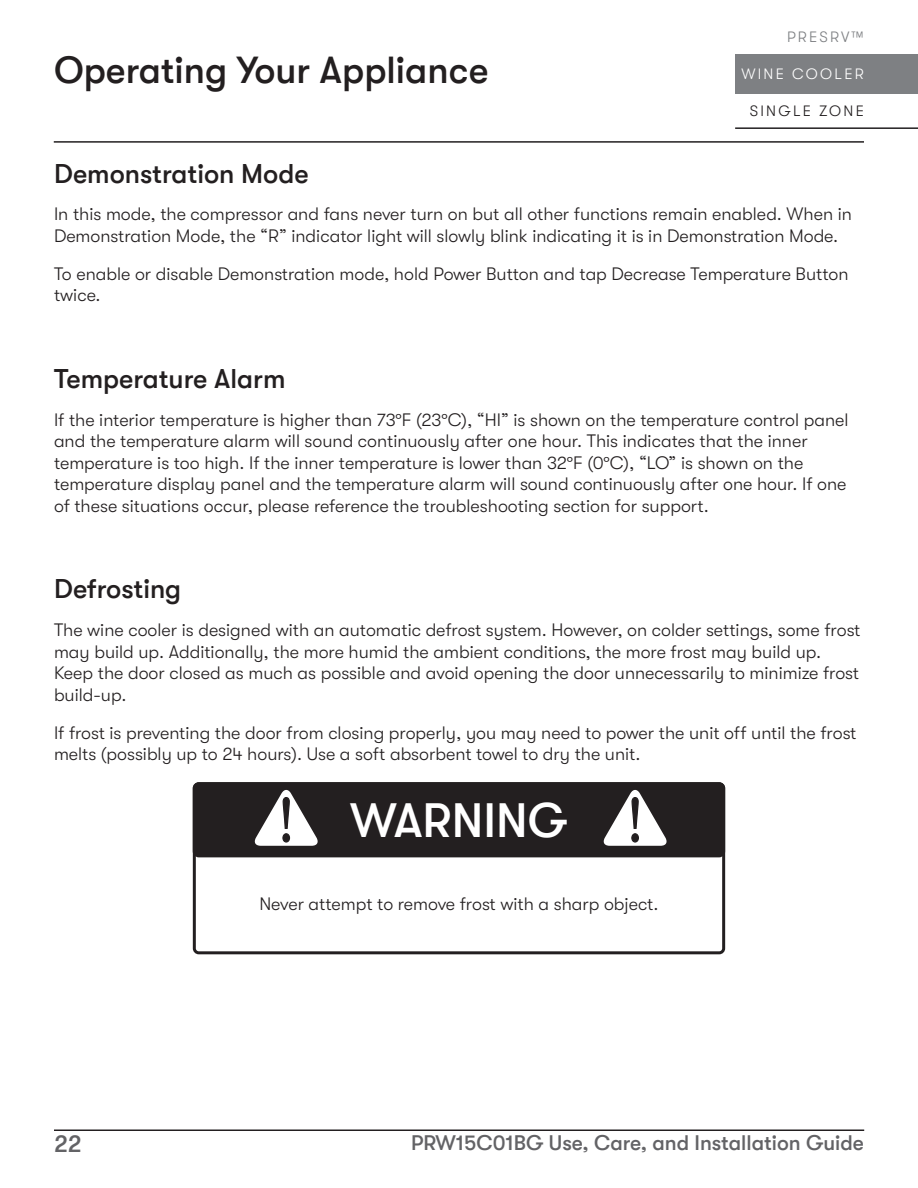
<style>
.page{position:relative;width:918px;height:1188px;background:#fff}
.page>*{position:absolute;margin:0;border:0;box-sizing:border-box;transform-origin:0 0}
.t1{font:500 48px "GT Walsheim";color:#fff}
.t2{font:500 37.5px "GT Walsheim";color:#231f20}
.t3{font:500 27px "GT Walsheim";color:#231f20}
.t4{font:500 24px "GT Walsheim";color:#636366}
.t5{font:500 21px "GT Walsheim";color:#636366}
.t6{font:300 18px/21.6px "GT Walsheim";color:#231f20}
.t7{font:300 15px "GT Walsheim";letter-spacing:.15em;color:#fff}
.t8{font:300 15px "GT Walsheim";letter-spacing:.15em;color:#231f20}
.t9{font:300 15px "GT Walsheim";letter-spacing:.15em;color:#7e8083}
</style>
<div class="page">
<hr style="left:54px;top:141px;width:810px;height:2px;background:#231f20">
<hr style="left:54px;top:1130px;width:810px;height:1px;background:#231f20">
<div style="left:735px;top:54px;width:183px;height:40px;background:#7e8083"></div>
<hr style="left:735px;top:127px;width:183px;height:2px;background:#231f20">
<div style="left:193px;top:782px;width:532px;height:75px;background:#231f20;border-radius:6px"></div>
<svg style="left:254px;top:789px;width:64px;height:57px"></svg>
<svg style="left:603px;top:789px;width:64px;height:57px"></svg>
<div style="left:193px;top:782px;width:532px;height:172px;border:3px solid #231f20;border-radius:4px"></div>
<h2 class="t2" style="left:54px;top:49px;width:436px">Operating Your Appliance</h2>
<p class="t9" style="left:787px;top:28px;width:78px">PRESRV™</p>
<p class="t7" style="left:741px;top:65px;width:124px">WINE COOLER</p>
<p class="t8" style="left:750px;top:102px;width:116px">SINGLE ZONE</p>
<h3 class="t3" style="left:54px;top:158px;width:256px">Demonstration Mode</h3>
<p class="t6" style="left:54px;top:204px;width:799px">In this mode, the compressor and fans never turn on but all other functions remain enabled. When in<br>Demonstration Mode, the “R” indicator light will slowly blink indicating it is in Demonstration Mode.</p>
<p class="t6" style="left:54px;top:263px;width:796px">To enable or disable Demonstration mode, hold Power Button and tap Decrease Temperature Button twice.</p>
<h3 class="t3" style="left:54px;top:363px;width:233px">Temperature Alarm</h3>
<p class="t6" style="left:54px;top:409px;width:796px">If the interior temperature is higher than 73ºF (23ºC), “HI” is shown on the temperature control panel and the temperature alarm will sound continuously after one hour. This indicates that the inner temperature is too high. If the inner temperature is lower than 32ºF (0ºC), “LO” is shown on the temperature display panel and the temperature alarm will sound continuously after one hour. If one of these situations occur, please reference the troubleshooting section for support.</p>
<h3 class="t3" style="left:54px;top:574px;width:129px">Defrosting</h3>
<p class="t6" style="left:54px;top:619px;width:808px">The wine cooler is designed with an automatic defrost system. However, on colder settings, some frost may build up. Additionally, the more humid the ambient conditions, the more frost may build up.<br>Keep the door closed as much as possible and avoid opening the door unnecessarily to minimize frost build-up.</p>
<p class="t6" style="left:54px;top:722px;width:804px">If frost is preventing the door from closing properly, you may need to power the unit off until the frost melts (possibly up to 24 hours). Use a soft absorbent towel to dry the unit.</p>
<h1 class="t1" style="left:350px;top:793px;width:219px">WARNING</h1>
<p class="t6" style="left:259px;top:893px;width:401px">Never attempt to remove frost with a sharp object.</p>
<h3 class="t4" style="left:54px;top:1131px;width:29px">22</h3>
<p class="t5" style="left:411px;top:1131px;width:454px">PRW15C01BG Use, Care, and Installation Guide</p>
</div>
